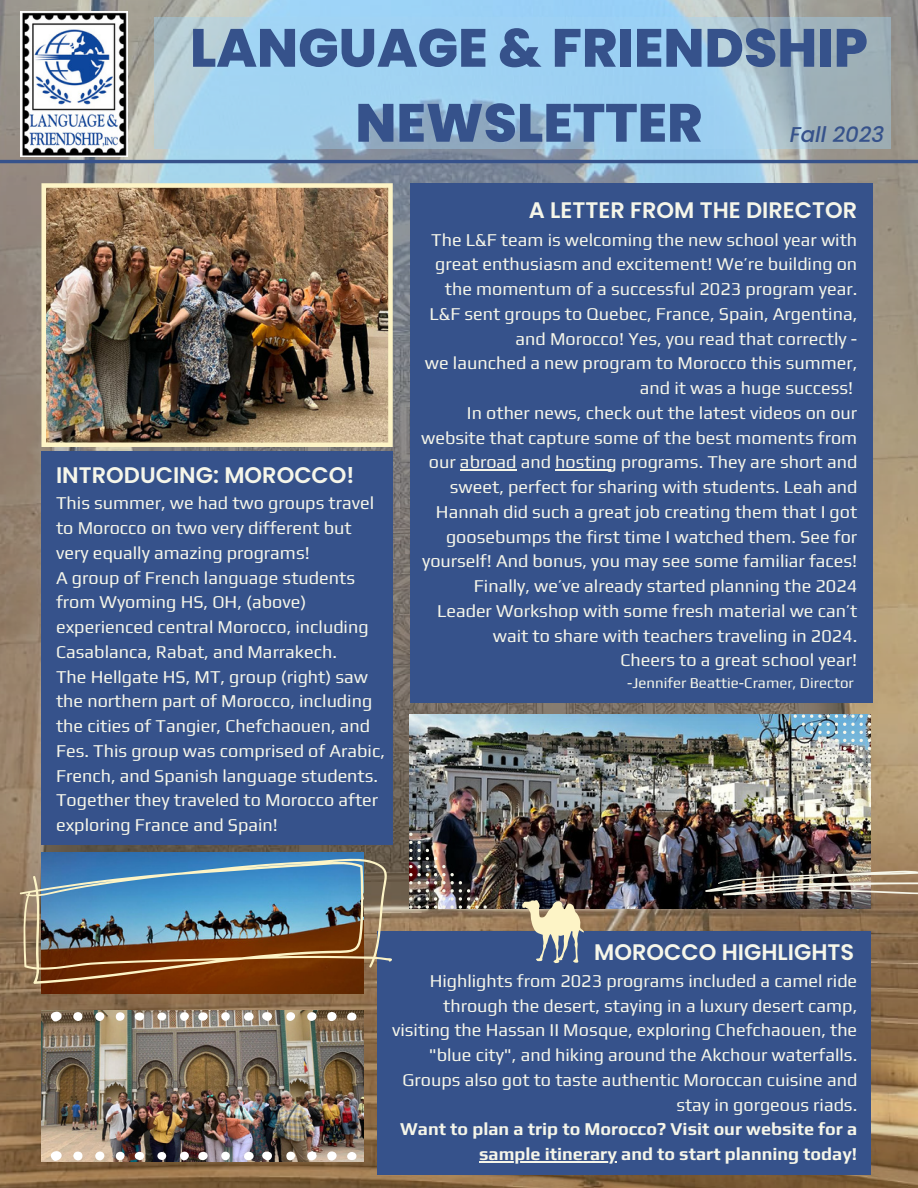
<style>
.page{position:relative;width:918px;height:1188px;background:#fff}
.page>*{position:absolute;margin:0;border:0;box-sizing:border-box;transform-origin:0 0}
.t1{font:800 53.7px/75px "Poppins";color:#36528b;text-align:center}
.t2{font:600 22.5px "Poppins";color:#f6f6e9}
.t3{font:italic 500 21.45px "Poppins";color:#36528b}
.t4{font:18px/24.8px "Play";color:#f6f6e9;text-align:right}
.t5{font:700 18px/24.8px "Play";color:#f6f6e9;text-align:right}
.t6{font:15px "Play";color:#f6f6e9}
</style>
<div class="page">
<img style="left:0;top:0;width:918px;height:1188px">
<div style="left:41px;top:452px;width:351px;height:393px;background:#36528b"></div>
<div style="left:377px;top:931px;width:494px;height:244px;background:#36528b"></div>
<div style="left:410px;top:183px;width:463px;height:520px;background:#36528b"></div>
<img style="left:410px;top:714px;width:461px;height:195px">
<img style="left:41px;top:853px;width:322px;height:140px">
<hr style="left:0;top:160px;width:918px;height:3px;background:#36528b">
<img style="left:21px;top:11px;width:107px;height:145px">
<img style="left:41px;top:1011px;width:322px;height:151px">
<svg style="left:154px;top:17px;width:737px;height:132px;background:#a0c9e2"></svg>
<img style="left:41px;top:183px;width:352px;height:264px">
<img style="left:19px;top:858px;width:374px;height:126px">
<img style="left:705px;top:871px;width:213px;height:24px">
<img style="left:409px;top:833px;width:78px;height:76px">
<svg style="left:50px;top:1012px;width:12px;height:9px"></svg>
<svg style="left:262px;top:1012px;width:10px;height:9px"></svg>
<div style="left:327px;top:1012px;width:10px;height:9px;background:#fff;border-radius:50%"></div>
<div style="left:307px;top:1012px;width:10px;height:9px;background:#fff;border-radius:50%"></div>
<div style="left:73px;top:1012px;width:9px;height:9px;background:#fff;border-radius:50%"></div>
<svg style="left:243px;top:1012px;width:11px;height:9px"></svg>
<div style="left:95px;top:1012px;width:9px;height:9px;background:#fff;border-radius:50%"></div>
<div style="left:198px;top:1012px;width:10px;height:9px;background:#fff;border-radius:50%"></div>
<svg style="left:134px;top:1012px;width:10px;height:9px"></svg>
<div style="left:286px;top:1012px;width:9px;height:9px;background:#fff;border-radius:50%"></div>
<svg style="left:347px;top:1012px;width:10px;height:9px"></svg>
<div style="left:180px;top:1012px;width:9px;height:9px;background:#fff;border-radius:50%"></div>
<div style="left:116px;top:1012px;width:9px;height:9px;background:#fff;border-radius:4px"></div>
<svg style="left:221px;top:1012px;width:9px;height:9px"></svg>
<div style="left:157px;top:1013px;width:9px;height:8px;background:#fff;border-radius:50%"></div>
<svg style="left:50px;top:1151px;width:12px;height:10px"></svg>
<svg style="left:262px;top:1152px;width:10px;height:8px"></svg>
<div style="left:327px;top:1151px;width:10px;height:10px;background:#fff;border-radius:50%"></div>
<div style="left:307px;top:1152px;width:10px;height:8px;background:#fff;border-radius:50%"></div>
<div style="left:73px;top:1152px;width:9px;height:8px;background:#fff;border-radius:50%"></div>
<svg style="left:243px;top:1152px;width:11px;height:9px"></svg>
<div style="left:95px;top:1152px;width:9px;height:8px;background:#fff;border-radius:50%"></div>
<div style="left:198px;top:1152px;width:10px;height:8px;background:#fff;border-radius:50%"></div>
<svg style="left:134px;top:1152px;width:10px;height:8px"></svg>
<div style="left:286px;top:1152px;width:9px;height:8px;background:#fff;border-radius:50%"></div>
<svg style="left:347px;top:1152px;width:10px;height:8px"></svg>
<div style="left:180px;top:1152px;width:9px;height:8px;background:#fff;border-radius:50%"></div>
<div style="left:116px;top:1152px;width:9px;height:8px;background:#fff;border-radius:4px"></div>
<svg style="left:221px;top:1152px;width:9px;height:8px"></svg>
<div style="left:157px;top:1152px;width:9px;height:8px;background:#fff;border-radius:50%"></div>
<img style="left:794px;top:715px;width:77px;height:76px">
<svg style="left:522px;top:900px;width:62px;height:63px"></svg>
<hr style="left:479px;top:1161px;width:138px;height:1px;background:#f6f6e9">
<hr style="left:460px;top:469px;width:57px;height:2px;background:#f6f6e9">
<hr style="left:555px;top:469px;width:62px;height:2px;background:#f6f6e9">
<p class="t1" style="left:190px;top:10px;width:679px">LANGUAGE &amp; FRIENDSHIP<br>NEWSLETTER</p>
<p class="t3" style="left:790px;top:120px;width:96px">Fall 2023</p>
<p class="t2" style="left:56px;top:459px;width:300px">INTRODUCING: MOROCCO!</p>
<p class="t4" style="left:56px;top:490px;width:320px;text-align:left">This summer, we had two groups travel to Morocco on two very different but very equally amazing programs!</p>
<p class="t4" style="left:56px;top:565px;width:314px;text-align:left">A group of French language students from Wyoming HS, OH, (above) experienced central Morocco, including Casablanca, Rabat, and Marrakech.</p>
<p class="t4" style="left:56px;top:664px;width:330px;text-align:left">The Hellgate HS, MT, group (right) saw the northern part of Morocco, including the cities of Tangier, Chefchaouen, and Fes. This group was comprised of Arabic, French, and Spanish language students.<br>Together they traveled to Morocco after exploring France and Spain!</p>
<p class="t2" style="left:529px;top:195px;width:330px">A LETTER FROM THE DIRECTOR</p>
<p class="t4" style="left:430px;top:227px;width:429px">The L&amp;F team is welcoming the new school year with great enthusiasm and excitement! We’re building on the momentum of a successful 2023 program year.<br>L&amp;F sent groups to Quebec, France, Spain, Argentina, and Morocco! Yes, you read that correctly -</p>
<p class="t4" style="left:425px;top:351px;width:434px">we launched a new program to Morocco this summer, and it was a huge success!</p>
<p class="t4" style="left:421px;top:400px;width:438px">In other news, check out the latest videos on our website that capture some of the best moments from our abroad and hosting programs. They are short and sweet, perfect for sharing with students. Leah and Hannah did such a great job creating them that I got goosebumps the first time I watched them. See for yourself! And bonus, you may see some familiar faces!</p>
<p class="t4" style="left:437px;top:573px;width:422px">Finally, we’ve already started planning the 2024<br>Leader Workshop with some fresh material we can’t wait to share with teachers traveling in 2024.</p>
<p class="t4" style="left:620px;top:648px;width:238px">Cheers to a great school year!</p>
<p class="t6" style="left:627px;top:674px;width:228px">-Jennifer Beattie-Cramer, Director</p>
<p class="t2" style="left:594px;top:937px;width:262px">MOROCCO HIGHLIGHTS</p>
<p class="t4" style="left:392px;top:968px;width:467px">Highlights from 2023 programs included a camel ride through the desert, staying in a luxury desert camp, visiting the Hassan II Mosque, exploring Chefchaouen, the "blue city", and hiking around the Akchour waterfalls.<br>Groups also got to taste authentic Moroccan cuisine and stay in gorgeous riads.</p>
<p class="t5" style="left:400px;top:1116px;width:459px">Want to plan a trip to Morocco? Visit our website for a sample itinerary and to start planning today!</p>
</div>
